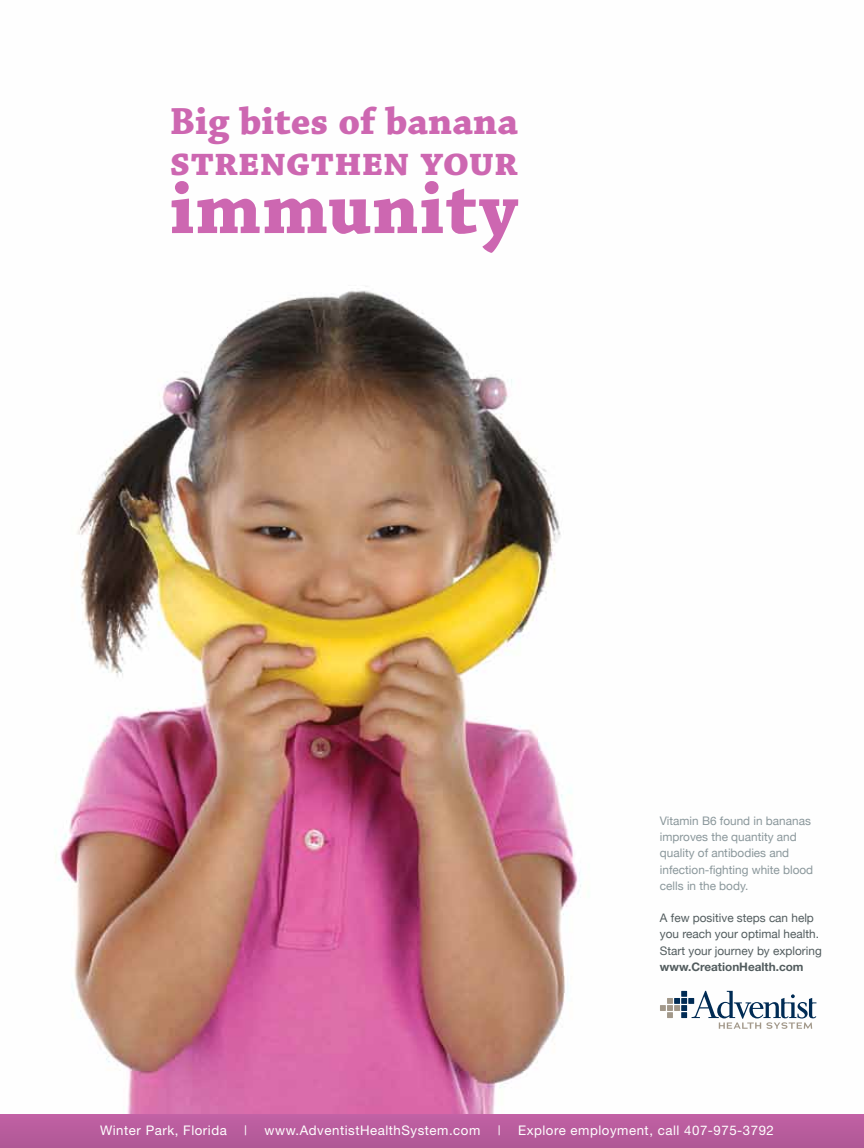
<style>
.page{position:relative;width:864px;height:1148px;background:#fff}
.page>*{position:absolute;margin:0;border:0;box-sizing:border-box;transform-origin:0 0}
.t1{font:700 76.5px "Chaparral Pro";letter-spacing:.015em;color:#cd67b1}
.t2{font:700 40.5px "Chaparral Pro";color:#cd67b1}
.t3{font:700 39.75px "Chaparral Pro";color:#cd67b1}
.t4{font:13.2px "Helvetica Neue";letter-spacing:.04em;color:#fff}
.t5{font:11.85px/16.2px "Helvetica Neue";color:#8a979b}
.t6{font:11.85px/16.2px "Helvetica Neue";color:#525c5e}
.t7{font:700 11.85px "Helvetica Neue";color:#525c5e}
</style>
<div class="page">
<img style="left:55px;top:286px;width:762px;height:828px">
<div style="left:0;top:1114px;width:864px;height:34px;background:#b85c9c"></div>
<svg style="left:660px;top:990px;width:156px;height:38px"></svg>
<h3 class="t3" style="left:170px;top:98px;width:350px">Big bites of banana</h3>
<h2 class="t2" style="left:170px;top:138px;width:350px">strengthen your</h2>
<h1 class="t1" style="left:170px;top:164px;width:350px">immunity</h1>
<p class="t5" style="left:660px;top:812px;width:155px">Vitamin B6 found in bananas improves the quantity and quality of antibodies and infection-fighting white blood cells in the body.</p>
<p class="t6" style="left:660px;top:909px;width:163px">A few positive steps can help you reach your optimal health.<br>Start your journey by exploring</p>
<p class="t7" style="left:660px;top:959px;width:145px">www.CreationHealth.com</p>
<p class="t4" style="left:100px;top:1122px;width:128px">Winter Park, Florida</p>
<p class="t4" style="left:244px;top:1122px;width:4px">|</p>
<p class="t4" style="left:265px;top:1122px;width:217px">www.AdventistHealthSystem.com</p>
<p class="t4" style="left:498px;top:1122px;width:4px">|</p>
<p class="t4" style="left:518px;top:1122px;width:257px">Explore employment, call 407-975-3792</p>
</div>
